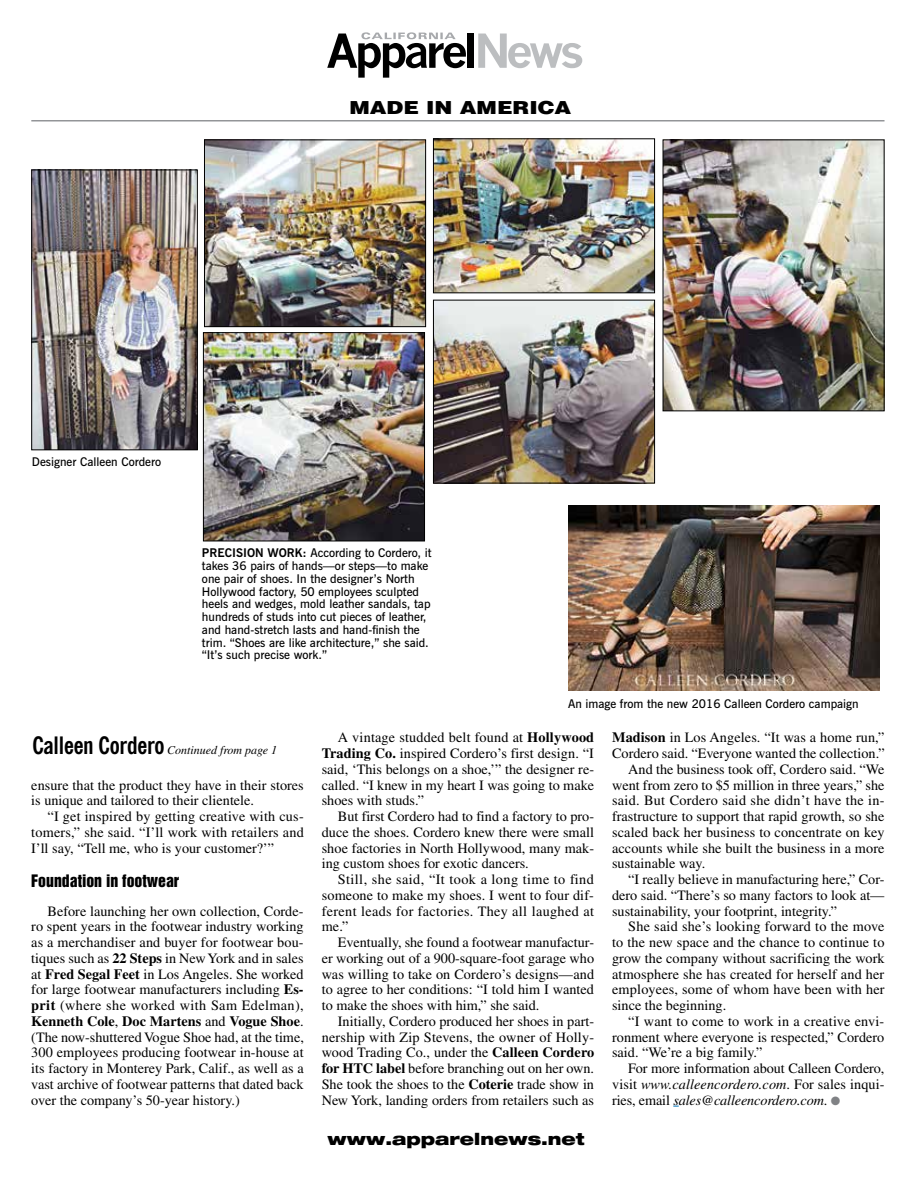
<style>
.page{position:relative;width:918px;height:1188px;background:#fff}
.page>*{position:absolute;margin:0;border:0;box-sizing:border-box;transform-origin:0 0}
.t1{font:900 18px "Helvetica";color:#000;scale:1.2 1}
.t2{font:900 expanded 16.5px "Helvetica Neue";color:#000}
.t3{font:15.75px "Helvetica Inserat";color:#000}
.t4{font:14.25px/15.8px "Times";color:#000;text-align:justify}
.t5{font:italic 14.25px "Times";letter-spacing:-.01em;color:#000}
.t6{font:14.25px "Times";letter-spacing:.02em;color:#000}
.t7{font:600 12px/12.8px "News Gothic BT";color:#000}
.t8{font:italic 12px "Times";color:#000}
.s1{font-weight:700}
.s2{font-family:"News Gothic BT";font-weight:700;font-style:normal;font-stretch:condensed;font-size:24px}
.s3{font-style:normal}
.s4{color:#808285}
</style>
<div class="page">
<svg style="left:327px;top:32px;width:139px;height:46px"></svg>
<div style="left:468px;top:33px;width:6px;height:35px;background:#000"></div>
<svg style="left:478px;top:34px;width:104px;height:34px"></svg>
<img style="left:206px;top:142px;width:218px;height:183px">
<div style="left:204px;top:140px;width:222px;height:187px;border:1px solid #000"></div>
<img style="left:435px;top:140px;width:218px;height:151px">
<div style="left:433px;top:138px;width:222px;height:155px;border:1px solid #000"></div>
<img style="left:205px;top:334px;width:218px;height:205px">
<div style="left:203px;top:332px;width:222px;height:209px;border:1px solid #000"></div>
<img style="left:435px;top:302px;width:218px;height:179px">
<div style="left:433px;top:300px;width:222px;height:183px;border:1px solid #000"></div>
<img style="left:665px;top:142px;width:218px;height:267px">
<div style="left:663px;top:140px;width:222px;height:271px;border:1px solid #000"></div>
<img style="left:33px;top:172px;width:163px;height:276px">
<div style="left:31px;top:170px;width:167px;height:280px;border:1px solid #000"></div>
<img style="left:568px;top:505px;width:311px;height:185px">
<hr style="left:31px;top:120px;width:854px;height:2px;background:#939598">
<p class="t1" style="left:349px;top:95px;width:186px">MADE IN AMERICA</p>
<p class="t7" style="left:32px;top:455px;width:131px">Designer Calleen Cordero</p>
<p class="t7" style="left:202px;top:547px;width:231px"><span class="s1">PRECISION WORK:</span> According to Cordero, it takes 36 pairs of hands—or steps—to make one pair of shoes. In the designer’s North Hollywood factory, 50 employees sculpted heels and wedges, mold leather sandals, tap hundreds of studs into cut pieces of leather, and hand-stretch lasts and hand-finish the trim. “Shoes are like architecture,” she said. “It’s such precise work.”</p>
<p class="t7" style="left:568px;top:698px;width:292px">An image from the new 2016 Calleen Cordero campaign</p>
<p class="t8" style="left:32px;top:743px;width:246px"><span class="s2">Calleen Cordero</span> Continued from page 1</p>
<p class="t4" style="left:31px;top:777px;width:274px">ensure that the product they have in their stores is unique and tailored to their clientele.</p>
<p class="t4" style="left:31px;top:808px;width:274px;text-indent:16px">“I get inspired by getting creative with cus&shy;tomers,” she said. “I’ll work with retailers and I’ll say, “Tell me, who is your customer?’”</p>
<p class="t3" style="left:31px;top:872px;width:149px">Foundation in footwear</p>
<p class="t4" style="left:31px;top:903px;width:274px;text-indent:16px">Before launching her own collection, Corde&shy;ro spent years in the footwear industry working as a merchandiser and buyer for footwear bou&shy;tiques such as <span class="s1">22 Steps</span> in New York and in sales at <span class="s1">Fred Segal Feet</span> in Los Angeles. She worked for large footwear manufacturers including <span class="s1">Es&shy;prit</span> (where she worked with Sam Edelman), <span class="s1">Kenneth Cole</span>, <span class="s1">Doc Martens</span> and <span class="s1">Vogue Shoe</span>. (The now-shuttered Vogue Shoe had, at the time, 300 employees producing footwear in-house at its factory in Monterey Park, Calif., as well as a vast archive of footwear patterns that dated back over the company’s 50-year history.)</p>
<p class="t4" style="left:322px;top:730px;width:274px;text-indent:16px">A vintage studded belt found at <span class="s1">Hollywood Trading Co.</span> inspired Cordero’s first design. “I said, ‘This belongs on a shoe,’” the designer re&shy;called. “I knew in my heart I was going to make shoes with studs.”</p>
<p class="t4" style="left:322px;top:808px;width:274px;text-indent:16px">But first Cordero had to find a factory to pro&shy;duce the shoes. Cordero knew there were small shoe factories in North Hollywood, many mak&shy;ing custom shoes for exotic dancers.</p>
<p class="t4" style="left:322px;top:871px;width:274px;text-indent:16px">Still, she said, “It took a long time to find someone to make my shoes. I went to four dif&shy;ferent leads for factories. They all laughed at me.”</p>
<p class="t4" style="left:322px;top:934px;width:274px;text-indent:16px">Eventually, she found a footwear manufactur&shy;er working out of a 900-square-foot garage who was willing to take on Cordero’s designs—and to agree to her conditions: “I told him I wanted to make the shoes with him,” she said.</p>
<p class="t4" style="left:322px;top:1013px;width:274px;text-indent:16px">Initially, Cordero produced her shoes in part&shy;nership with Zip Stevens, the owner of Holly&shy;wood Trading Co., under the <span class="s1">Calleen Cordero for HTC label</span> before branching out on her own.<br>She took the shoes to the <span class="s1">Coterie</span> trade show in New York, landing orders from retailers such as</p>
<p class="t2" style="left:328px;top:1128px;width:259px">www.apparelnews.net</p>
<p class="t4" style="left:612px;top:730px;width:274px"><span class="s1">Madison</span> in Los Angeles. “It was a home run,”</p>
<p class="t4" style="left:612px;top:745px;width:274px">Cordero said. “Everyone wanted the collection.”</p>
<p class="t4" style="left:628px;top:761px;width:258px">And the business took off, Cordero said. “We</p>
<p class="t4" style="left:612px;top:777px;width:274px">went from zero to $5 million in three years,” she</p>
<p class="t6" style="left:612px;top:793px;width:274px">said. But Cordero said she didn’t have the in-</p>
<p class="t4" style="left:612px;top:808px;width:274px">frastructure to support that rapid growth, so she</p>
<p class="t4" style="left:612px;top:824px;width:274px">scaled back her business to concentrate on key</p>
<p class="t4" style="left:612px;top:840px;width:274px">accounts while she built the business in a more</p>
<p class="t4" style="left:612px;top:856px;width:95px">sustainable way.</p>
<p class="t4" style="left:628px;top:871px;width:258px">“I really believe in manufacturing here,” Cor-</p>
<p class="t4" style="left:612px;top:887px;width:274px">dero said. “There’s so many factors to look at—</p>
<p class="t4" style="left:612px;top:903px;width:226px">sustainability, your footprint, integrity.”</p>
<p class="t4" style="left:628px;top:919px;width:258px">She said she’s looking forward to the move</p>
<p class="t4" style="left:612px;top:934px;width:274px">to the new space and the chance to continue to</p>
<p class="t4" style="left:612px;top:950px;width:274px">grow the company without sacrificing the work</p>
<p class="t4" style="left:612px;top:966px;width:274px">atmosphere she has created for herself and her</p>
<p class="t4" style="left:612px;top:982px;width:274px">employees, some of whom have been with her</p>
<p class="t4" style="left:612px;top:997px;width:116px">since the beginning.</p>
<p class="t4" style="left:628px;top:1013px;width:258px">“I want to come to work in a creative envi-</p>
<p class="t4" style="left:612px;top:1029px;width:274px">ronment where everyone is respected,” Cordero</p>
<p class="t4" style="left:612px;top:1045px;width:152px">said. “We’re a big family.”</p>
<p class="t4" style="left:628px;top:1060px;width:258px">For more information about Calleen Cordero,</p>
<p class="t5" style="left:612px;top:1076px;width:274px"><span class="s3">visit</span> www.calleencordero.com<span class="s3">. For sales inqui-</span></p>
<p class="t5" style="left:612px;top:1092px;width:230px"><span class="s3">ries, email</span> sales@calleencordero.com<span class="s3">.</span> <span class="s4">●</span></p>
</div>
